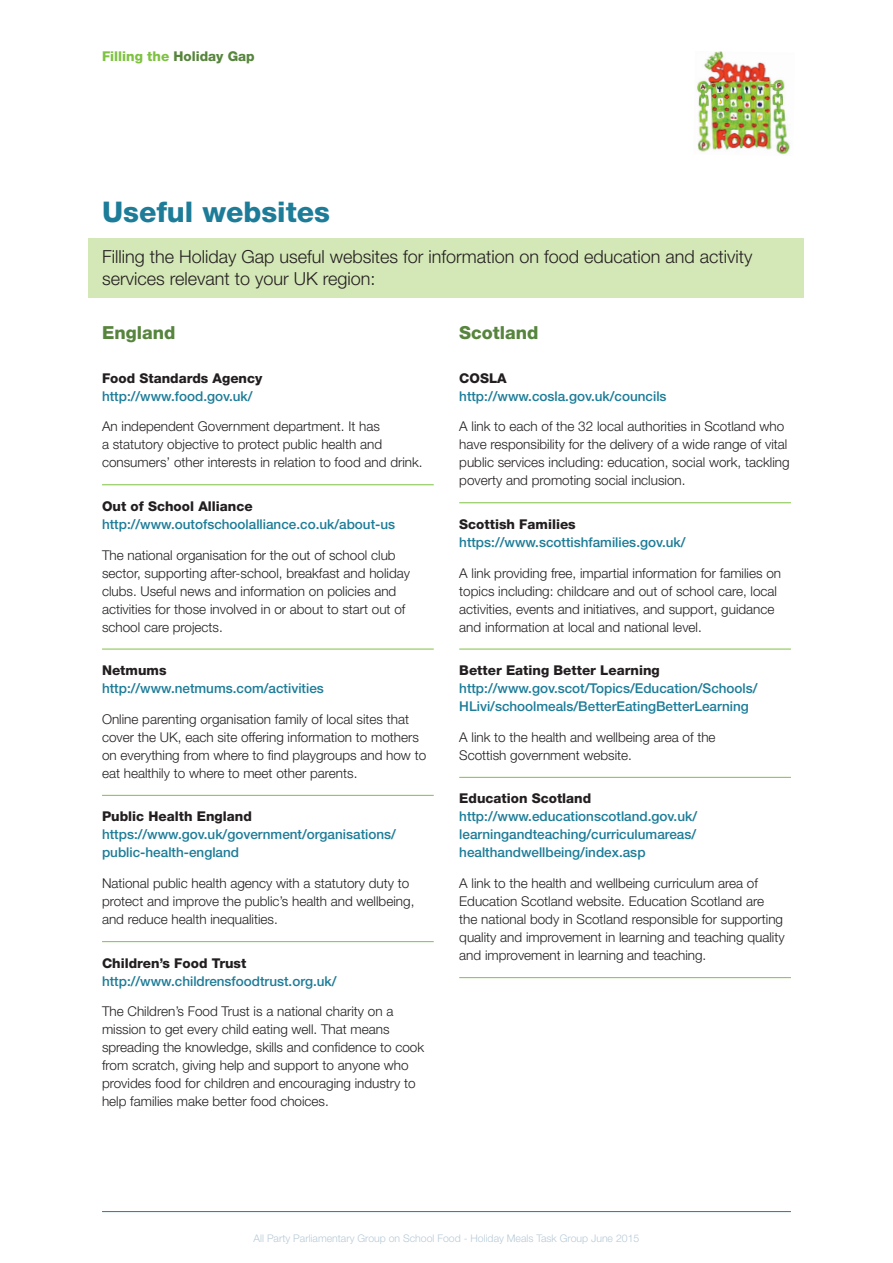
<style>
.page{position:relative;width:893px;height:1263px;background:#fff}
.page>*{position:absolute;margin:0;border:0;box-sizing:border-box;transform-origin:0 0}
.t1{font:800 28.5px "Helvetica Neue";color:#1d7c98}
.t2{font:300 18px/22.5px "Helvetica Neue";color:#231f20}
.t3{font:800 18px "Helvetica Neue";color:#57853d}
.t4{font:300 13.5px/18px "Helvetica Neue";color:#231f20}
.t5{font:500 13.5px/18px "Helvetica Neue";color:#1d7c98}
.t6{font:800 13.5px "Helvetica Neue";color:#231f20}
.t7{font:800 13.5px "Helvetica Neue";color:#7ec241}
.t8{font:300 10.5px "Helvetica Neue";color:#b7cad7}
.s1{color:#57853d}
</style>
<div class="page">
<hr style="left:102px;top:1211px;width:689px;height:1px;background:#1d7c98">
<hr style="left:102px;top:484px;width:332px;height:1px;background:#7ec241">
<hr style="left:102px;top:649px;width:332px;height:1px;background:#7ec241">
<hr style="left:102px;top:795px;width:332px;height:1px;background:#7ec241">
<hr style="left:102px;top:941px;width:332px;height:1px;background:#7ec241">
<hr style="left:459px;top:502px;width:332px;height:1px;background:#7ec241">
<hr style="left:459px;top:649px;width:332px;height:1px;background:#7ec241">
<hr style="left:459px;top:777px;width:332px;height:1px;background:#7ec241">
<hr style="left:459px;top:977px;width:332px;height:1px;background:#7ec241">
<div style="left:89px;top:238px;width:715px;height:60px;background:#d4e7b6"></div>
<img style="left:697px;top:51px;width:93px;height:104px">
<p class="t7" style="left:102px;top:49px;width:154px">Filling the <span class="s1">Holiday Gap</span></p>
<h1 class="t1" style="left:102px;top:195px;width:230px">Useful websites</h1>
<h2 class="t2" style="left:102px;top:245px;width:652px">Filling the Holiday Gap useful websites for information on food education and activity services relevant to your UK region:</h2>
<h2 class="t3" style="left:102px;top:322px;width:75px">England</h2>
<p class="t6" style="left:102px;top:370px;width:162px">Food Standards Agency</p>
<p class="t5" style="left:102px;top:387px;width:152px">http://www.food.gov.uk/</p>
<p class="t4" style="left:102px;top:417px;width:322px">An independent Government department. It has<br>a statutory objective to protect public health and consumers’ other interests in relation to food and drink.</p>
<p class="t6" style="left:102px;top:498px;width:152px">Out of School Alliance</p>
<p class="t5" style="left:102px;top:515px;width:295px">http://www.outofschoolalliance.co.uk/about-us</p>
<p class="t4" style="left:102px;top:545px;width:310px">The national organisation for the out of school club sector, supporting after-school, breakfast and holiday clubs. Useful news and information on policies and activities for those involved in or about to start out of school care projects.</p>
<p class="t6" style="left:102px;top:662px;width:66px">Netmums</p>
<p class="t5" style="left:102px;top:679px;width:223px">http://www.netmums.com/activities</p>
<p class="t4" style="left:102px;top:710px;width:326px">Online parenting organisation family of local sites that cover the UK, each site offering information to mothers on everything from where to find playgroups and how to eat healthily to where to meet other parents.</p>
<p class="t6" style="left:102px;top:808px;width:151px">Public Health England</p>
<p class="t5" style="left:102px;top:825px;width:295px">https://www.gov.uk/government/organisations/ public-health-england</p>
<p class="t4" style="left:102px;top:874px;width:314px">National public health agency with a statutory duty to protect and improve the public’s health and wellbeing, and reduce health inequalities.</p>
<p class="t6" style="left:102px;top:955px;width:146px">Children’s Food Trust</p>
<p class="t5" style="left:102px;top:972px;width:236px">http://www.childrensfoodtrust.org.uk/</p>
<p class="t4" style="left:102px;top:1002px;width:324px">The Children’s Food Trust is a national charity on a mission to get every child eating well. That means spreading the knowledge, skills and confidence to cook from scratch, giving help and support to anyone who provides food for children and encouraging industry to help families make better food choices.</p>
<h2 class="t3" style="left:459px;top:322px;width:81px">Scotland</h2>
<p class="t6" style="left:459px;top:370px;width:49px">COSLA</p>
<p class="t5" style="left:459px;top:387px;width:209px">http://www.cosla.gov.uk/councils</p>
<p class="t4" style="left:459px;top:417px;width:332px">A link to each of the 32 local authorities in Scotland who have responsibility for the delivery of a wide range of vital public services including: education, social work, tackling poverty and promoting social inclusion.</p>
<p class="t6" style="left:459px;top:516px;width:118px">Scottish Families</p>
<p class="t5" style="left:459px;top:533px;width:228px">https://www.scottishfamilies.gov.uk/</p>
<p class="t4" style="left:459px;top:563px;width:323px">A link providing free, impartial information for families on topics including: childcare and out of school care, local activities, events and initiatives, and support, guidance and information at local and national level.</p>
<p class="t6" style="left:459px;top:662px;width:202px">Better Eating Better Learning</p>
<p class="t5" style="left:459px;top:679px;width:300px">http://www.gov.scot/Topics/Education/Schools/<br>HLivi/schoolmeals/BetterEatingBetterLearning</p>
<p class="t4" style="left:459px;top:728px;width:258px">A link to the health and wellbeing area of the<br>Scottish government website.</p>
<p class="t6" style="left:459px;top:790px;width:134px">Education Scotland</p>
<p class="t5" style="left:459px;top:807px;width:239px;text-align:justify">http://www.educationscotland.gov.uk/ learningandteaching/curriculumareas/ healthandwellbeing/index.asp</p>
<p class="t4" style="left:459px;top:874px;width:327px">A link to the health and wellbeing curriculum area of Education Scotland website. Education Scotland are the national body in Scotland responsible for supporting quality and improvement in learning and teaching quality and improvement in learning and teaching.</p>
<p class="t8" style="left:254px;top:1231px;width:387px">All Party Parliamentary Group on School Food - Holiday Meals Task Group June 2015</p>
</div>
